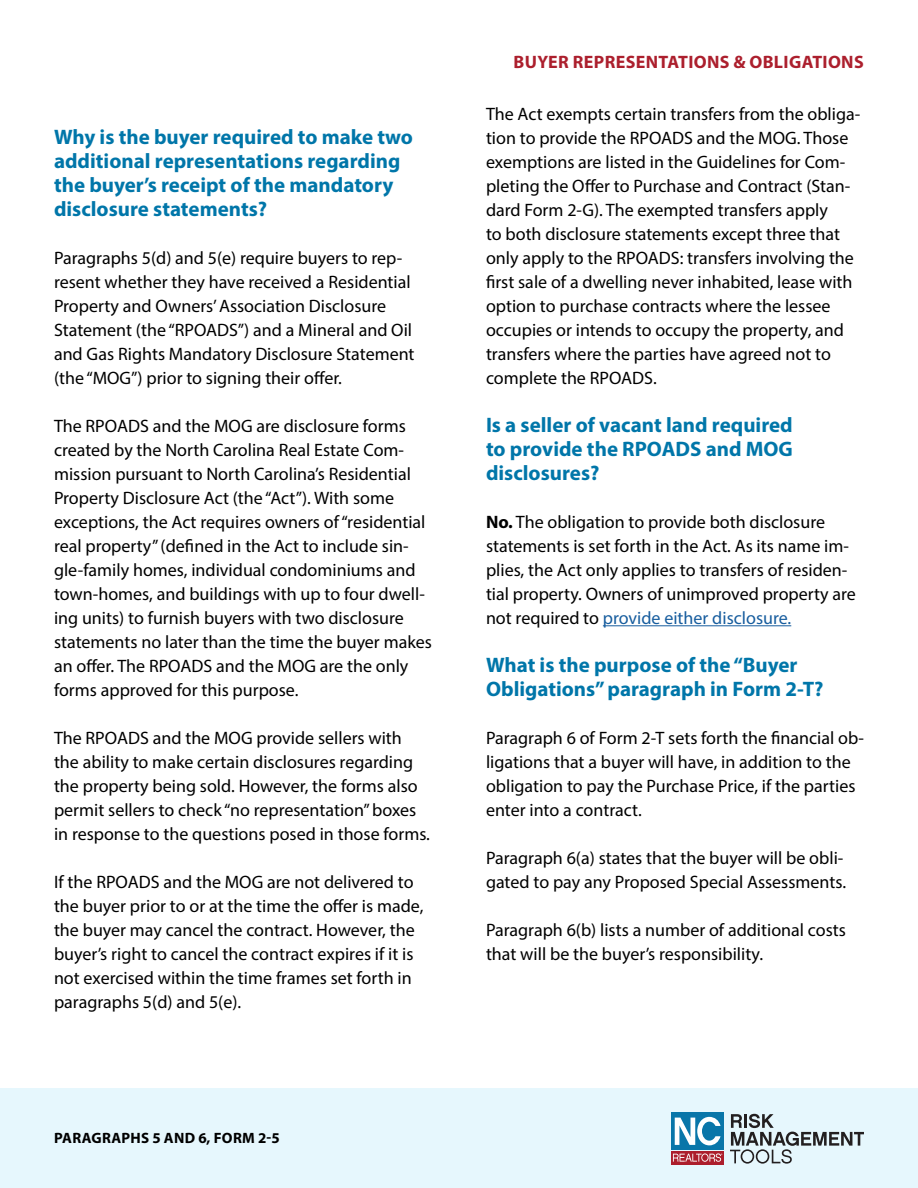
<style>
.page{position:relative;width:918px;height:1188px;background:#fff}
.page>*{position:absolute;margin:0;border:0;box-sizing:border-box;transform-origin:0 0}
.Question{font:700 21px/24px "Myriad Pro";color:#0076a9}
.Answer{font:18px/24px "Myriad Pro";color:#000}
.t1{font:700 18px "Myriad Pro";letter-spacing:.02em;color:#ac1f2d}
.t2{font:700 15px "Myriad Pro";letter-spacing:.02em;color:#000}
.s1{font-weight:700}
.s2{color:#175d9e}
</style>
<div class="page">
<div style="left:0;top:1088px;width:918px;height:100px;background:#e6f7fd"></div>
<div style="left:671px;top:1112px;width:53px;height:38px;background:#0976a9"></div>
<div style="left:671px;top:1151px;width:53px;height:13px;background:#ac1e2c"></div>
<svg style="left:675px;top:1117px;width:46px;height:28px"></svg>
<svg style="left:673px;top:1153px;width:49px;height:9px"></svg>
<svg style="left:730px;top:1114px;width:134px;height:50px"></svg>
<hr style="left:603px;top:625px;width:188px;height:1px;background:#175d9e">
<p class="Question" style="left:54px;top:124px;width:360px">Why is the buyer required to make two additional representations regarding the buyer’s receipt of the mandatory disclosure statements?</p>
<p class="Answer" style="left:54px;top:246px;width:362px">Paragraphs 5(d) and 5(e) require buyers to rep&shy;resent whether they have received a Residential Property and Owners’ Association Disclosure Statement (the “RPOADS”) and a Mineral and Oil and Gas Rights Mandatory Disclosure Statement (the “MOG”) prior to signing their offer.</p>
<p class="Answer" style="left:54px;top:414px;width:379px">The RPOADS and the MOG are disclosure forms created by the North Carolina Real Estate Com&shy;mission pursuant to North Carolina’s Residential Property Disclosure Act (the “Act”). With some exceptions, the Act requires owners of “residential real property” (defined in the Act to include sin&shy;gle-family homes, individual condominiums and town-homes, and buildings with up to four dwell&shy;ing units) to furnish buyers with two disclosure statements no later than the time the buyer makes an offer. The RPOADS and the MOG are the only forms approved for this purpose.</p>
<p class="Answer" style="left:54px;top:726px;width:378px">The RPOADS and the MOG provide sellers with the ability to make certain disclosures regarding the property being sold. However, the forms also permit sellers to check “no representation” boxes in response to the questions posed in those forms.</p>
<p class="Answer" style="left:54px;top:870px;width:371px">If the RPOADS and the MOG are not delivered to the buyer prior to or at the time the offer is made, the buyer may cancel the contract. However, the buyer’s right to cancel the contract expires if it is not exercised within the time frames set forth in paragraphs 5(d) and 5(e).</p>
<p class="t2" style="left:54px;top:1129px;width:227px">PARAGRAPHS 5 AND 6, FORM 2-5</p>
<p class="t1" style="left:514px;top:50px;width:352px">BUYER REPRESENTATIONS &amp; OBLIGATIONS</p>
<p class="Answer" style="left:486px;top:102px;width:376px">The Act exempts certain transfers from the obliga&shy;tion to provide the RPOADS and the MOG. Those exemptions are listed in the Guidelines for Com&shy;pleting the Offer to Purchase and Contract (Stan&shy;dard Form 2-G). The exempted transfers apply<br>to both disclosure statements except three that only apply to the RPOADS: transfers involving the first sale of a dwelling never inhabited, lease with option to purchase contracts where the lessee occupies or intends to occupy the property, and transfers where the parties have agreed not to complete the RPOADS.</p>
<p class="Question" style="left:486px;top:412px;width:308px;text-align:justify">Is a seller of vacant land required to provide the RPOADS and MOG disclosures?</p>
<p class="Answer" style="left:486px;top:510px;width:371px"><span class="s1">No.</span> The obligation to provide both disclosure statements is set forth in the Act. As its name im&shy;plies, the Act only applies to transfers of residen&shy;tial property. Owners of unimproved property are not required to <span class="s2">provide either disclosure.</span></p>
<p class="Question" style="left:486px;top:652px;width:339px">What is the purpose of the “Buyer<br>Obligations” paragraph in Form 2-T?</p>
<p class="Answer" style="left:486px;top:726px;width:380px">Paragraph 6 of Form 2-T sets forth the financial ob&shy;ligations that a buyer will have, in addition to the obligation to pay the Purchase Price, if the parties enter into a contract.</p>
<p class="Answer" style="left:486px;top:846px;width:362px">Paragraph 6(a) states that the buyer will be obli&shy;gated to pay any Proposed Special Assessments.</p>
<p class="Answer" style="left:486px;top:918px;width:362px">Paragraph 6(b) lists a number of additional costs that will be the buyer’s responsibility.</p>
</div>
